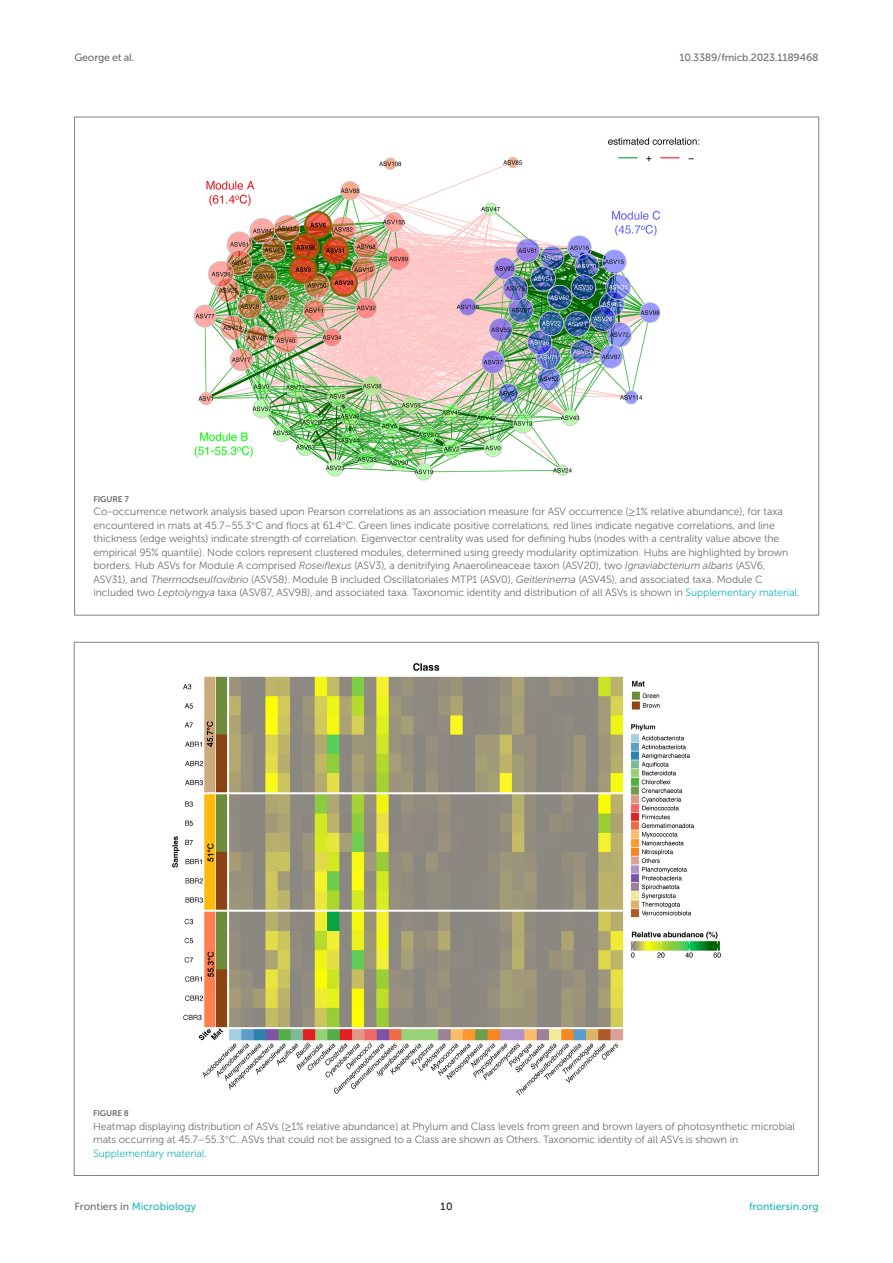
<style>
.page{position:relative;width:893px;height:1263px;background:#fff}
.page>*{position:absolute;margin:0;border:0;box-sizing:border-box;transform-origin:0 0}
.FIG_LEG{font:10.5px/13.5px "Museo Sans 300";letter-spacing:-.01em;color:#706f70}
.t1{font:10.5px "Museo Sans 500";color:#1db5c3}
.t2{font:10.5px "Museo Sans 500";letter-spacing:-.015em;color:#706f70}
.t3{font:10.5px "Museo Sans 500";color:#1b1c1b}
.FIG_HD{font:8.25px "Museo Sans 700";letter-spacing:-.01em;color:#706f70}
.s1{font-family:"STIX General"}
.s2{font-family:"STIX"}
.s3{font-style:italic}
.s4{color:#1db5c3}
.s5{color:#706f70}
</style>
<div class="page">
<img style="left:172px;top:663px;width:549px;height:433px">
<img style="left:193px;top:137px;width:507px;height:344px">
<p class="t2" style="left:74px;top:51px;width:62px">George et al.</p>
<p class="t2" style="left:679px;top:51px;width:141px">10.3389/fmicb.2023.1189468</p>
<p class="FIG_HD" style="left:94px;top:494px;width:37px">FIGURE 7</p>
<p class="FIG_LEG" style="left:94px;top:505px;width:707px">Co-occurrence network analysis based upon Pearson correlations as an association measure for ASV occurrence (<span class="s1">≥</span>1% relative abundance), for taxa encountered in mats at 45.7–55.3<span class="s2">°</span>C and flocs at 61.4<span class="s2">°</span>C. Green lines indicate positive correlations, red lines indicate negative correlations, and line thickness (edge weights) indicate strength of correlation. Eigenvector centrality was used for defining hubs (nodes with a centrality value above the empirical 95% quantile). Node colors represent clustered modules, determined using greedy modularity optimization. Hubs are highlighted by brown borders. Hub ASVs for Module A comprised <span class="s3">Roseiflexus</span> (ASV3), a denitrifying Anaerolineaceae taxon (ASV20), two <span class="s3">Ignaviabcterium albans</span> (ASV6, ASV31), and <span class="s3">Thermodseulfovibrio</span> (ASV58). Module B included Oscillatoriales MTP1 (ASV0), <span class="s3">Geitlerinema</span> (ASV45), and associated taxa. Module C included two <span class="s3">Leptolyngya</span> taxa (ASV87, ASV98), and associated taxa. Taxonomic identity and distribution of all ASVs is shown in <span class="s4">Supplementary material</span>.</p>
<p class="FIG_HD" style="left:93px;top:1108px;width:37px">FIGURE 8</p>
<p class="FIG_LEG" style="left:93px;top:1119px;width:703px">Heatmap displaying distribution of ASVs (<span class="s1">≥</span>1% relative abundance) at Phylum and Class levels from green and brown layers of photosynthetic microbial mats occurring at 45.7–55.3<span class="s2">°</span>C. ASVs that could not be assigned to a Class are shown as Others. Taxonomic identity of all ASVs is shown in<br><span class="s4">Supplementary material</span>.</p>
<p class="t1" style="left:74px;top:1200px;width:123px"><span class="s5">Frontiers in</span> Microbiology</p>
<p class="t3" style="left:440px;top:1200px;width:14px">10</p>
<p class="t1" style="left:749px;top:1200px;width:71px">frontiersin.org</p>
</div>
